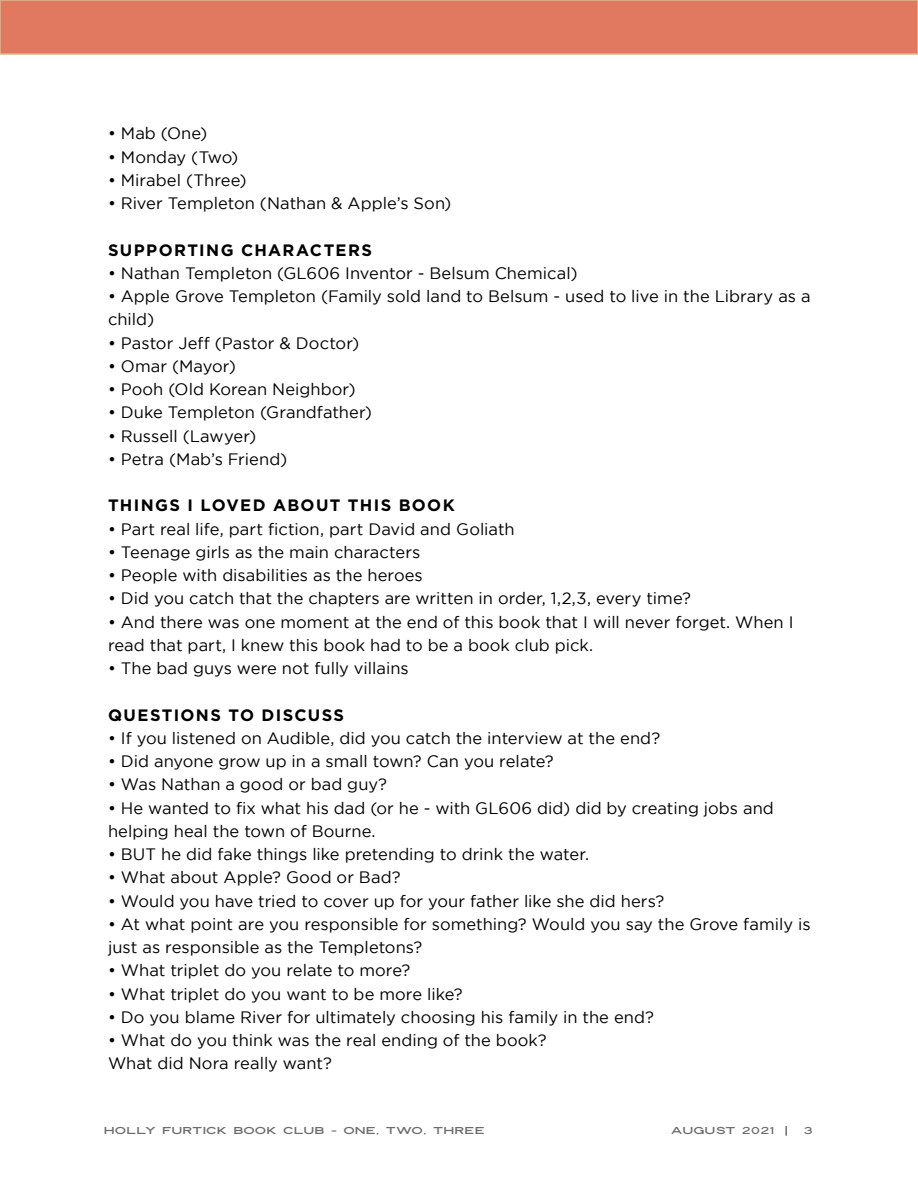
<style>
.page{position:relative;width:918px;height:1188px;background:#fff}
.page>*{position:absolute;margin:0;border:0;box-sizing:border-box;transform-origin:0 0}
.t1{font:16.5px/23.2px "Gotham";color:#000}
.Section_Header{font:700 16.5px "Gotham";letter-spacing:.08em;color:#000}
.t2{font:9.75px "Modena Sans";letter-spacing:-.02em;color:#6e6d6b}
.t3{font:9.75px "Modena Sans";color:#6e6d6b}
</style>
<div class="page">
<div style="left:0;top:0;width:918px;height:55px;background:#e0795f;border:2px solid #ddb790"></div>
<svg style="left:785px;top:1126px;width:2px;height:10px"></svg>
<p class="t1" style="left:108px;top:122px;width:101px">• Mab (One)</p>
<p class="t1" style="left:108px;top:145px;width:132px">• Monday (Two)</p>
<p class="t1" style="left:108px;top:168px;width:140px">• Mirabel (Three)</p>
<p class="t1" style="left:108px;top:192px;width:345px">• River Templeton (Nathan &amp; Apple’s Son)</p>
<p class="Section_Header" style="left:108px;top:239px;width:266px">SUPPORTING CHARACTERS</p>
<p class="t1" style="left:108px;top:261px;width:471px">• Nathan Templeton (GL606 Inventor - Belsum Chemical)</p>
<p class="t1" style="left:108px;top:285px;width:704px">• Apple Grove Templeton (Family sold land to Belsum - used to live in the Library as a child)</p>
<p class="t1" style="left:108px;top:331px;width:253px">• Pastor Jeff (Pastor &amp; Doctor)</p>
<p class="t1" style="left:108px;top:354px;width:129px">• Omar (Mayor)</p>
<p class="t1" style="left:108px;top:378px;width:249px">• Pooh (Old Korean Neighbor)</p>
<p class="t1" style="left:108px;top:401px;width:266px">• Duke Templeton (Grandfather)</p>
<p class="t1" style="left:108px;top:424px;width:150px">• Russell (Lawyer)</p>
<p class="t1" style="left:108px;top:447px;width:181px">• Petra (Mab’s Friend)</p>
<p class="Section_Header" style="left:108px;top:495px;width:348px">THINGS I LOVED ABOUT THIS BOOK</p>
<p class="t1" style="left:108px;top:517px;width:408px">• Part real life, part fiction, part David and Goliath</p>
<p class="t1" style="left:108px;top:540px;width:314px">• Teenage girls as the main characters</p>
<p class="t1" style="left:108px;top:564px;width:316px">• People with disabilities as the heroes</p>
<p class="t1" style="left:108px;top:587px;width:585px">• Did you catch that the chapters are written in order, 1,2,3, every time?</p>
<p class="t1" style="left:108px;top:610px;width:687px">• And there was one moment at the end of this book that I will never forget. When I read that part, I knew this book had to be a book club pick.</p>
<p class="t1" style="left:108px;top:657px;width:302px">• The bad guys were not fully villains</p>
<p class="Section_Header" style="left:108px;top:704px;width:238px">QUESTIONS TO DISCUSS</p>
<p class="t1" style="left:108px;top:726px;width:554px">• If you listened on Audible, did you catch the interview at the end?</p>
<p class="t1" style="left:108px;top:750px;width:447px">• Did anyone grow up in a small town? Can you relate?</p>
<p class="t1" style="left:108px;top:773px;width:281px">• Was Nathan a good or bad guy?</p>
<p class="t1" style="left:108px;top:796px;width:667px">• He wanted to fix what his dad (or he - with GL606 did) did by creating jobs and helping heal the town of Bourne.</p>
<p class="t1" style="left:108px;top:843px;width:483px">• BUT he did fake things like pretending to drink the water.</p>
<p class="t1" style="left:108px;top:866px;width:294px">• What about Apple? Good or Bad?</p>
<p class="t1" style="left:108px;top:889px;width:558px">• Would you have tried to cover up for your father like she did hers?</p>
<p class="t1" style="left:108px;top:912px;width:704px">• At what point are you responsible for something? Would you say the Grove family is just as responsible as the Templetons?</p>
<p class="t1" style="left:108px;top:959px;width:304px">• What triplet do you relate to more?</p>
<p class="t1" style="left:108px;top:982px;width:356px">• What triplet do you want to be more like?</p>
<p class="t1" style="left:108px;top:1005px;width:548px">• Do you blame River for ultimately choosing his family in the end?</p>
<p class="t1" style="left:108px;top:1029px;width:440px">• What do you think was the real ending of the book?</p>
<p class="t1" style="left:108px;top:1052px;width:226px">What did Nora really want?</p>
<p class="t2" style="left:104px;top:1124px;width:382px">HOLLY FURTICK BOOK CLUB - ONE, TWO, THREE</p>
<p class="t3" style="left:670px;top:1124px;width:105px">AUGUST 2021</p>
<p class="t2" style="left:803px;top:1124px;width:11px">3</p>
</div>
